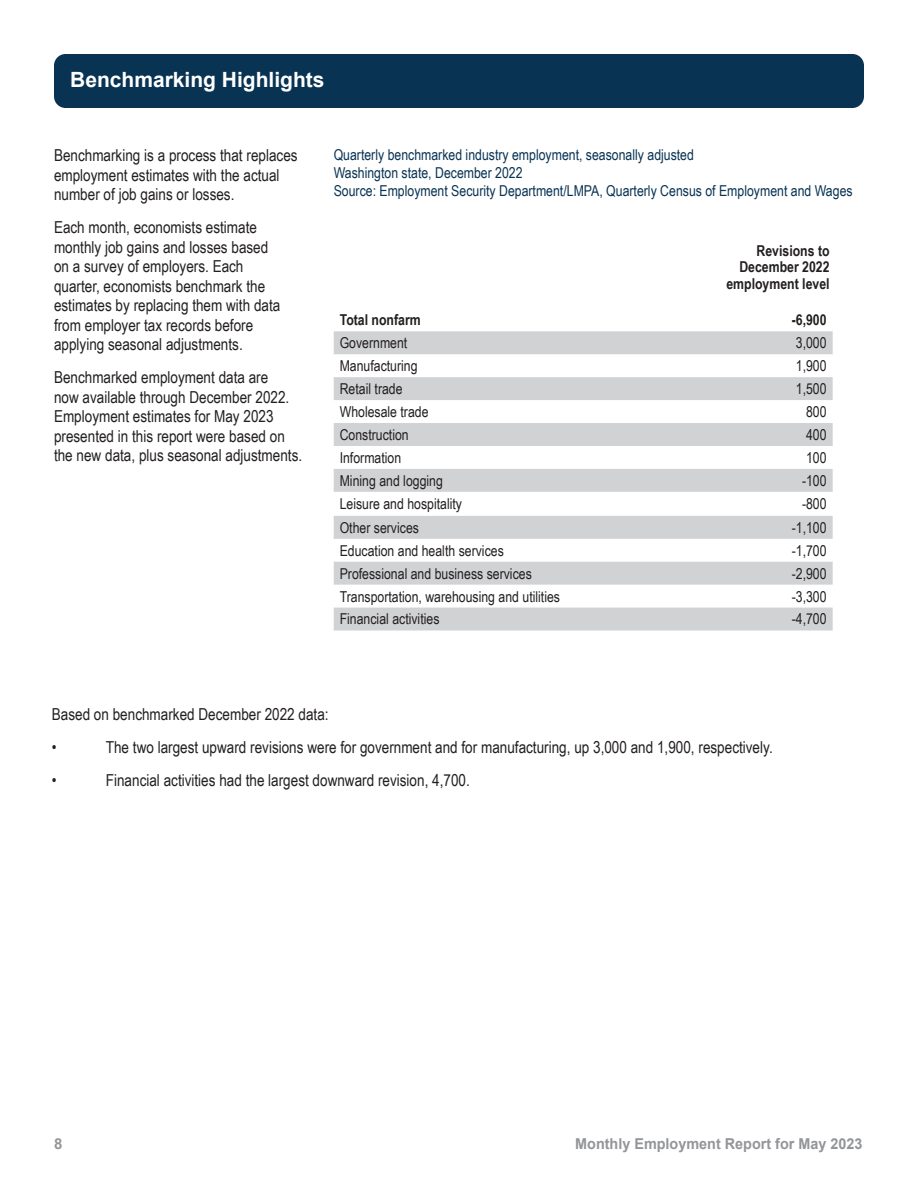
<style>
.page{position:relative;width:918px;height:1188px;background:#fff}
.page>*{position:absolute;margin:0;border:0;box-sizing:border-box;transform-origin:0 0}
.t1{font:700 21px "Arial";color:#fff}
.Body_text{font:16.5px/19.5px "Arial Narrow";color:#231f20}
.Table_body{font:15px "Arial Narrow";color:#231f20}
.Figure_table_heading{font:15px "Arial Narrow";color:#093353}
.Table_body-2{font:700 15px "Arial Narrow";color:#231f20}
.t2{font:700 15px "Arial";color:#939598;scale:.96 1}
.t3{font:700 15px "Arial";color:#939598}
</style>
<div class="page">
<div style="left:54px;top:54px;width:810px;height:54px;background:#093353;border-radius:12px"></div>
<svg style="left:334px;top:331px;width:499px;height:300px;fill:#d1d2d4"></svg>
<h2 class="t1" style="left:70px;top:65px;width:256px">Benchmarking Highlights</h2>
<p class="Body_text" style="left:54px;top:145px;width:245px">Benchmarking is a process that replaces employment estimates with the actual number of job gains or losses.</p>
<p class="Body_text" style="left:54px;top:217px;width:228px">Each month, economists estimate monthly job gains and losses based on a survey of employers. Each quarter, economists benchmark the estimates by replacing them with data from employer tax records before applying seasonal adjustments.</p>
<p class="Body_text" style="left:54px;top:367px;width:250px">Benchmarked employment data are<br>now available through December 2022.<br>Employment estimates for May 2023 presented in this report were based on the new data, plus seasonal adjustments.</p>
<p class="Figure_table_heading" style="left:334px;top:144px;width:362px">Quarterly benchmarked industry employment, seasonally adjusted</p>
<p class="Figure_table_heading" style="left:334px;top:162px;width:190px">Washington state, December 2022</p>
<p class="Figure_table_heading" style="left:334px;top:180px;width:520px">Source: Employment Security Department/LMPA, Quarterly Census of Employment and Wages</p>
<p class="Table_body-2" style="left:757px;top:239px;width:75px">Revisions to</p>
<p class="Table_body-2" style="left:739px;top:256px;width:92px">December 2022</p>
<p class="Table_body-2" style="left:726px;top:272px;width:105px">employment level</p>
<p class="Table_body-2" style="left:340px;top:309px;width:83px">Total nonfarm</p>
<p class="Table_body-2" style="left:792px;top:309px;width:36px">-6,900</p>
<p class="Table_body" style="left:340px;top:332px;width:69px">Government</p>
<p class="Table_body" style="left:796px;top:332px;width:32px">3,000</p>
<p class="Table_body" style="left:340px;top:355px;width:79px">Manufacturing</p>
<p class="Table_body" style="left:796px;top:355px;width:32px">1,900</p>
<p class="Table_body" style="left:340px;top:378px;width:64px">Retail trade</p>
<p class="Table_body" style="left:796px;top:378px;width:32px">1,500</p>
<p class="Table_body" style="left:340px;top:401px;width:90px">Wholesale trade</p>
<p class="Table_body" style="left:806px;top:401px;width:22px">800</p>
<p class="Table_body" style="left:340px;top:424px;width:71px">Construction</p>
<p class="Table_body" style="left:806px;top:424px;width:22px">400</p>
<p class="Table_body" style="left:340px;top:447px;width:63px">Information</p>
<p class="Table_body" style="left:806px;top:447px;width:22px">100</p>
<p class="Table_body" style="left:340px;top:470px;width:105px">Mining and logging</p>
<p class="Table_body" style="left:802px;top:470px;width:26px">-100</p>
<p class="Table_body" style="left:340px;top:493px;width:124px">Leisure and hospitality</p>
<p class="Table_body" style="left:802px;top:493px;width:26px">-800</p>
<p class="Table_body" style="left:340px;top:516px;width:81px">Other services</p>
<p class="Table_body" style="left:792px;top:516px;width:36px">-1,100</p>
<p class="Table_body" style="left:340px;top:539px;width:166px">Education and health services</p>
<p class="Table_body" style="left:792px;top:539px;width:36px">-1,700</p>
<p class="Table_body" style="left:340px;top:562px;width:194px">Professional and business services</p>
<p class="Table_body" style="left:792px;top:562px;width:36px">-2,900</p>
<p class="Table_body" style="left:340px;top:585px;width:222px">Transportation, warehousing and utilities</p>
<p class="Table_body" style="left:792px;top:585px;width:36px">-3,300</p>
<p class="Table_body" style="left:340px;top:608px;width:101px">Financial activities</p>
<p class="Table_body" style="left:792px;top:608px;width:36px">-4,700</p>
<p class="Body_text" style="left:52px;top:704px;width:278px">Based on benchmarked December 2022 data:</p>
<p class="Body_text" style="left:52px;top:737px;width:6px">•</p>
<p class="Body_text" style="left:106px;top:737px;width:668px">The two largest upward revisions were for government and for manufacturing, up 3,000 and 1,900, respectively.</p>
<p class="Body_text" style="left:52px;top:770px;width:6px">•</p>
<p class="Body_text" style="left:106px;top:770px;width:365px">Financial activities had the largest downward revision, 4,700.</p>
<p class="t3" style="left:54px;top:1134px;width:10px">8</p>
<p class="t2" style="left:575px;top:1134px;width:301px">Monthly Employment Report for May 2023</p>
</div>
